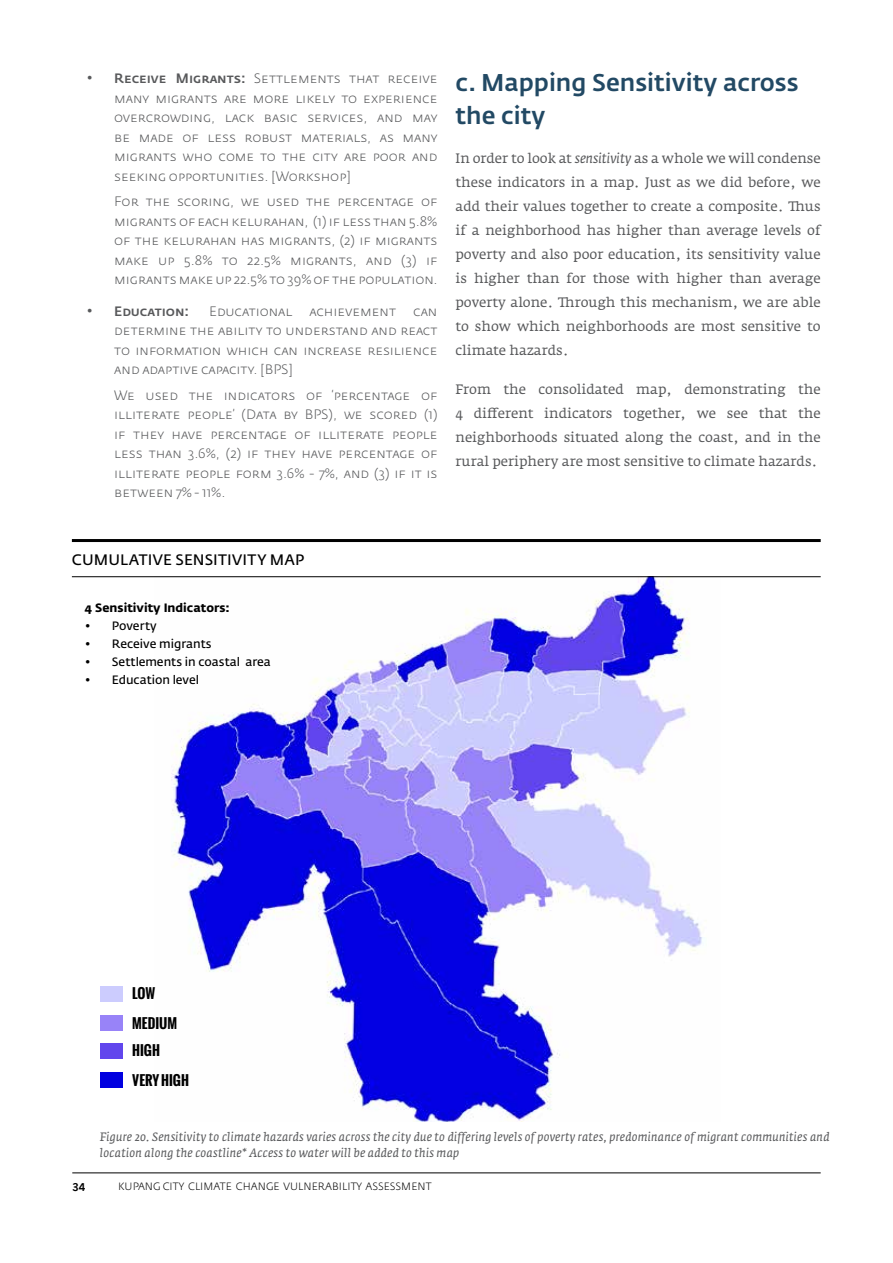
<style>
.page{position:relative;width:893px;height:1263px;background:#fff}
.page>*{position:absolute;margin:0;border:0;box-sizing:border-box;transform-origin:0 0}
.t1{font:500 24px/33px "Fedra Sans Pro";color:#224964}
.t2{font:15px "Fedra Sans Pro";letter-spacing:.015em;color:#000}
.t3{font:300 13.5px/19.5px "Fedra Sans Pro";color:#58595b;text-align:justify}
.t4{font:13.5px/24px "Fedra Serif A Pro";color:#58595b;text-align:justify}
.t5{font:700 13.5px/27.3px "Oswald";color:#000}
.t6{font:500 13.5px "Fedra Sans Pro";color:#58595b}
.t7{font:italic 12px/16.5px "Fedra Serif A Pro";letter-spacing:.02em;color:#58595b}
.t8{font:12px "Fedra Sans Pro";color:#000}
.t9{font:700 12px "Fedra Sans Pro";color:#000}
.t10{font:300 10.5px "Fedra Sans Pro";letter-spacing:.01em;color:#000}
.t11{font:700 10.5px "News Gothic";color:#000}
.s1{font-family:"News Gothic";font-weight:400;font-size:15px}
.s2{font-weight:500}
.s3{font-style:italic}
</style>
<div class="page">
<hr style="left:72px;top:1172px;width:749px;height:1px;background:#000">
<img style="left:154px;top:577px;width:567px;height:544px">
<hr style="left:72px;top:576px;width:749px;height:1px;background:#000">
<hr style="left:72px;top:539px;width:749px;height:3px;background:#000">
<div style="left:100px;top:986px;width:23px;height:16px;background:#ccccfe"></div>
<div style="left:100px;top:1015px;width:23px;height:15px;background:#9883f8"></div>
<div style="left:100px;top:1043px;width:23px;height:16px;background:#6146ed"></div>
<div style="left:100px;top:1072px;width:23px;height:16px;background:#0100e0"></div>
<p class="t3" style="left:114px;top:69px;width:325px;text-indent:-27px"><span class="s1">•</span> <span class="s2">Receive Migrants:</span> Settlements that receive many migrants are more likely to experience overcrowding, lack basic services, and may be made of less robust materials, as many migrants who come to the city are poor and seeking opportunities. [Workshop]</p>
<p class="t3" style="left:114px;top:192px;width:325px">For the scoring, we used the percentage of migrants of each kelurahan, (1) if less than 5.8% of the kelurahan has migrants, (2) if migrants make up 5.8% to 22.5% migrants, and (3) if migrants make up 22.5% to 39% of the population.</p>
<p class="t6" style="left:87px;top:303px;width:103px"><span class="s1">•</span> Education:</p>
<p class="t3" style="left:209px;top:301px;width:85px">Educational</p>
<p class="t3" style="left:309px;top:301px;width:88px">achievement</p>
<p class="t3" style="left:114px;top:301px;width:325px;text-indent:299px">can determine the ability to understand and react to information which can increase resilience and adaptive capacity. [BPS]</p>
<p class="t3" style="left:114px;top:385px;width:325px">We used the indicators of ‘percentage of illiterate people’ (Data by BPS), we scored (1) if they have percentage of illiterate people less than 3.6%, (2) if they have percentage of illiterate people form 3.6% - 7%, and (3) if it is between 7% - 11%.</p>
<h1 class="t1" style="left:455px;top:66px;width:345px">c. Mapping Sensitivity across the city</h1>
<p class="t4" style="left:455px;top:146px;width:367px">In order to look at <span class="s3">sensitivity</span> as a whole we will condense these indicators in a map. Just as we did before, we add their values together to create a composite. Thus if a neighborhood has higher than average levels of poverty and also poor education, its sensitivity value is higher than for those with higher than average poverty alone. Through this mechanism, we are able to show which neighborhoods are most sensitive to climate hazards.</p>
<p class="t4" style="left:455px;top:377px;width:367px">From the consolidated map, demonstrating the 4 different indicators together, we see that the neighborhoods situated along the coast, and in the rural periphery are most sensitive to climate hazards.</p>
<p class="t2" style="left:72px;top:550px;width:234px">CUMULATIVE SENSITIVITY MAP</p>
<p class="t9" style="left:85px;top:600px;width:147px">4 Sensitivity I ndicators:</p>
<p class="t8" style="left:85px;top:618px;width:73px">• Poverty</p>
<p class="t8" style="left:85px;top:636px;width:128px">• Receive migrants</p>
<p class="t8" style="left:85px;top:654px;width:188px">• Settlements in coastal area</p>
<p class="t8" style="left:85px;top:672px;width:116px">• Education level</p>
<p class="t5" style="left:132px;top:979px;width:25px">LOW</p>
<p class="t5" style="left:132px;top:1009px;width:46px">MEDIUM<br>HIGH</p>
<p class="t5" style="left:132px;top:1067px;width:58px">VERY HIGH</p>
<p class="t7" style="left:100px;top:1128px;width:731px">Figure 20. Sensitivity to climate hazards varies across the city due to differing levels of poverty rates, predominance of migrant communities and location along the coastline* Access to water will be added to this map</p>
<p class="t11" style="left:72px;top:1180px;width:15px">34</p>
<p class="t10" style="left:118px;top:1180px;width:141px">kupang city CLI MATE CHANG</p>
<p class="t10" style="left:274px;top:1180px;width:80px">E VU LN ERABI LITY</p>
<p class="t10" style="left:366px;top:1180px;width:60px">ASSESSMENT</p>
</div>
